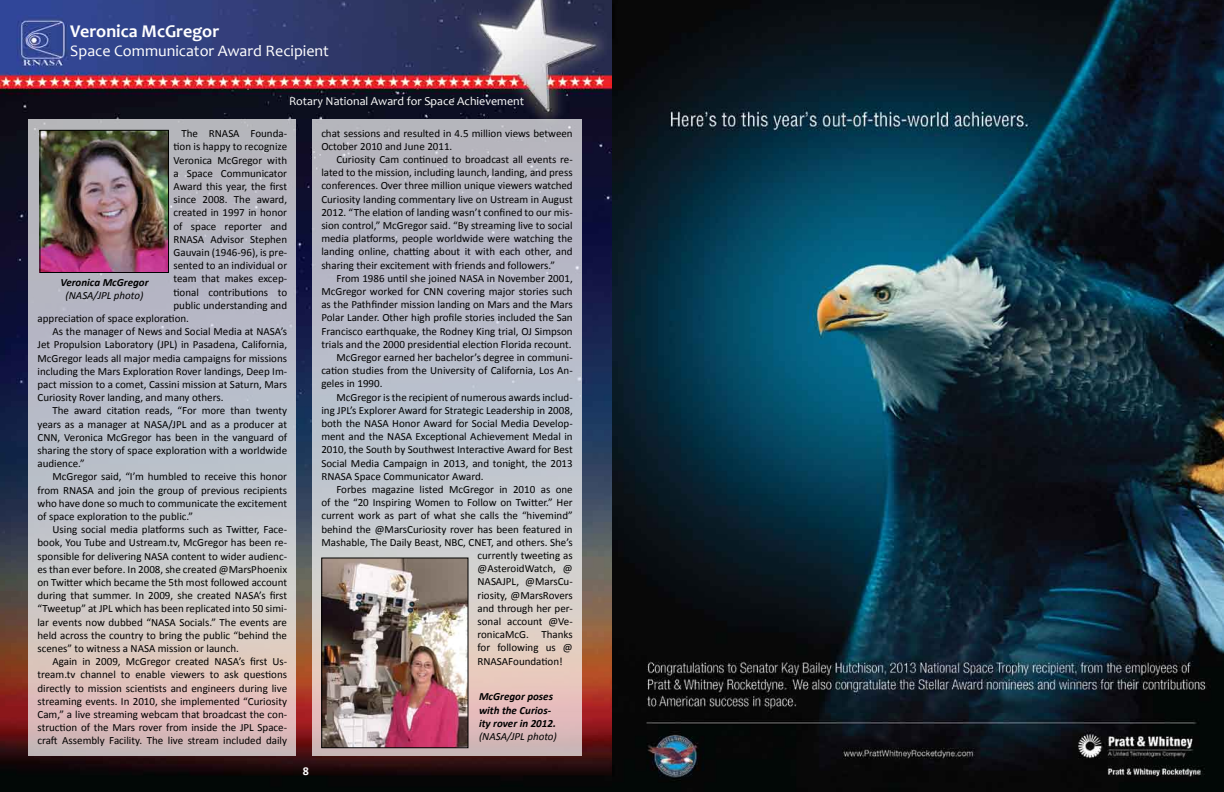
<style>
.page{position:relative;width:1224px;height:792px;background:#fff}
.page>*{position:absolute;margin:0;border:0;box-sizing:border-box;transform-origin:0 0}
.t1{font:700 18px "Candara";color:#fff}
.t2{font:16px "Candara";color:#fff}
.t3{font:12px "Candara";color:#fff}
.t4{font:700 12px "Calibri";color:#fff}
.t5{font:11px/13.2px "Calibri";color:#000}
.t6{font:italic 700 11px/13.2px "Calibri";color:#000}
.t7{font:italic 11px "Calibri";color:#000}
</style>
<div class="page">
<img style="left:0;top:0;width:1224px;height:792px">
<svg style="left:28px;top:119px;width:268px;height:637px;background:#c3bec4"></svg>
<svg style="left:312px;top:119px;width:270px;height:637px;background:#bfbec6"></svg>
<img style="left:41px;top:132px;width:126px;height:139px">
<div style="left:39px;top:130px;width:130px;height:143px;border:1px solid #000"></div>
<img style="left:323px;top:560px;width:143px;height:186px">
<div style="left:321px;top:558px;width:147px;height:190px;border:1px solid #000"></div>
<h1 class="t1" style="left:70px;top:20px;width:150px">Veronica McGregor</h1>
<h2 class="t2" style="left:70px;top:41px;width:260px">Space Communicator Award Recipient</h2>
<p class="t3" style="left:289px;top:93px;width:237px">Rotary National Award for Space Achievement</p>
<p class="t5" style="left:182px;top:127px;width:107px">The RNASA Founda-</p>
<p class="t5" style="left:174px;top:140px;width:115px">tion is happy to recognize</p>
<p class="t5" style="left:174px;top:153px;width:115px">Veronica McGregor with</p>
<p class="t5" style="left:174px;top:167px;width:115px">a Space Communicator</p>
<p class="t5" style="left:174px;top:180px;width:115px">Award this year, the first</p>
<p class="t5" style="left:174px;top:193px;width:115px">since 2008. The award,</p>
<p class="t5" style="left:174px;top:206px;width:115px">created in 1997 in honor</p>
<p class="t5" style="left:174px;top:219px;width:115px">of space reporter and</p>
<p class="t5" style="left:174px;top:233px;width:115px">RNASA Advisor Stephen</p>
<p class="t5" style="left:174px;top:246px;width:115px">Gauvain (1946-96), is pre-</p>
<p class="t5" style="left:174px;top:259px;width:115px">sented to an individual or</p>
<p class="t5" style="left:174px;top:272px;width:115px">team that makes excep-</p>
<p class="t5" style="left:174px;top:285px;width:115px">tional contributions to</p>
<p class="t5" style="left:174px;top:299px;width:115px">public understanding and</p>
<p class="t5" style="left:38px;top:312px;width:153px">appreciation of space exploration.</p>
<p class="t5" style="left:53px;top:325px;width:236px">As the manager of News and Social Media at NASA’s</p>
<p class="t5" style="left:38px;top:338px;width:251px">Jet Propulsion Laboratory (JPL) in Pasadena, California,</p>
<p class="t5" style="left:38px;top:351px;width:251px">McGregor leads all major media campaigns for missions</p>
<p class="t5" style="left:38px;top:365px;width:251px">including the Mars Exploration Rover landings, Deep Im-</p>
<p class="t5" style="left:38px;top:378px;width:251px">pact mission to a comet, Cassini mission at Saturn, Mars</p>
<p class="t5" style="left:38px;top:391px;width:187px">Curiosity Rover landing, and many others.</p>
<p class="t5" style="left:53px;top:404px;width:236px">The award citation reads, “For more than twenty</p>
<p class="t5" style="left:38px;top:417px;width:251px">years as a manager at NASA/JPL and as a producer at</p>
<p class="t5" style="left:37px;top:431px;width:251px">CNN, Veronica McGregor has been in the vanguard of</p>
<p class="t5" style="left:38px;top:444px;width:251px">sharing the story of space exploration with a worldwide</p>
<p class="t5" style="left:38px;top:457px;width:49px">audience.”</p>
<p class="t5" style="left:53px;top:470px;width:236px">McGregor said, “I’m humbled to receive this honor</p>
<p class="t5" style="left:37px;top:483px;width:251px">from RNASA and join the group of previous recipients</p>
<p class="t5" style="left:37px;top:497px;width:251px">who have done so much to communicate the excitement</p>
<p class="t5" style="left:37px;top:510px;width:157px">of space exploration to the public.”</p>
<p class="t5" style="left:52px;top:523px;width:236px">Using social media platforms such as Twitter, Face-</p>
<p class="t5" style="left:37px;top:536px;width:251px">book, You Tube and Ustream.tv, McGregor has been re-</p>
<p class="t5" style="left:37px;top:549px;width:251px">sponsible for delivering NASA content to wider audienc-</p>
<p class="t5" style="left:37px;top:563px;width:251px">es than ever before. In 2008, she created @MarsPhoenix</p>
<p class="t5" style="left:37px;top:576px;width:251px">on Twitter which became the 5th most followed account</p>
<p class="t5" style="left:37px;top:589px;width:251px">during that summer. In 2009, she created NASA’s first</p>
<p class="t5" style="left:37px;top:602px;width:251px">“Tweetup” at JPL which has been replicated into 50 simi-</p>
<p class="t5" style="left:37px;top:615px;width:251px">lar events now dubbed “NASA Socials.” The events are</p>
<p class="t5" style="left:37px;top:629px;width:251px">held across the country to bring the public “behind the</p>
<p class="t5" style="left:37px;top:642px;width:203px">scenes” to witness a NASA mission or launch.</p>
<p class="t5" style="left:52px;top:655px;width:236px">Again in 2009, McGregor created NASA’s first Us-</p>
<p class="t5" style="left:37px;top:668px;width:251px">tream.tv channel to enable viewers to ask questions</p>
<p class="t5" style="left:37px;top:681px;width:251px">directly to mission scientists and engineers during live</p>
<p class="t5" style="left:37px;top:695px;width:251px">streaming events. In 2010, she implemented “Curiosity</p>
<p class="t5" style="left:37px;top:708px;width:251px">Cam,” a live streaming webcam that broadcast the con-</p>
<p class="t5" style="left:37px;top:721px;width:251px">struction of the Mars rover from inside the JPL Space-</p>
<p class="t5" style="left:37px;top:734px;width:251px">craft Assembly Facility. The live stream included daily</p>
<p class="t6" style="left:60px;top:276px;width:90px">Veronica McGregor</p>
<p class="t7" style="left:66px;top:288px;width:79px">(NASA/JPL photo)</p>
<p class="t4" style="left:303px;top:763px;width:8px">8</p>
<p class="t5" style="left:321px;top:126px;width:253px">chat sessions and resulted in 4.5 million views between<br>October 2010 and June 2011.</p>
<p class="t5" style="left:321px;top:153px;width:253px;text-align:justify;text-indent:15px">Curiosity Cam continued to broadcast all events re&shy;lated to the mission, including launch, landing, and press conferences. Over three million unique viewers watched Curiosity landing commentary live on Ustream in August 2012. “The elation of landing wasn’t confined to our mis&shy;sion control,” McGregor said. “By streaming live to social media platforms, people worldwide were watching the landing online, chatting about it with each other, and sharing their excitement with friends and followers.”</p>
<p class="t5" style="left:336px;top:272px;width:238px">From 1986 until she joined NASA in November 2001,</p>
<p class="t5" style="left:321px;top:285px;width:253px">McGregor worked for CNN covering major stories such</p>
<p class="t5" style="left:321px;top:298px;width:253px">as the Pathfinder mission landing on Mars and the Mars</p>
<p class="t5" style="left:321px;top:311px;width:253px">Polar Lander. Other high profile stories included the San</p>
<p class="t5" style="left:321px;top:324px;width:253px">Francisco earthquake, the Rodney King trial, OJ Simpson</p>
<p class="t5" style="left:321px;top:338px;width:252px">trials and the 2000 presidential election Florida recount.</p>
<p class="t5" style="left:336px;top:351px;width:238px">McGregor earned her bachelor’s degree in communi-</p>
<p class="t5" style="left:321px;top:364px;width:253px">cation studies from the University of California, Los An-</p>
<p class="t5" style="left:321px;top:377px;width:63px">geles in 1990.</p>
<p class="t5" style="left:336px;top:390px;width:238px">McGregor is the recipient of numerous awards includ-</p>
<p class="t5" style="left:321px;top:404px;width:253px">ing JPL’s Explorer Award for Strategic Leadership in 2008,</p>
<p class="t5" style="left:321px;top:417px;width:253px">both the NASA Honor Award for Social Media Develop-</p>
<p class="t5" style="left:321px;top:430px;width:253px">ment and the NASA Exceptional Achievement Medal in</p>
<p class="t5" style="left:321px;top:443px;width:253px">2010, the South by Southwest Interactive Award for Best</p>
<p class="t5" style="left:321px;top:456px;width:253px">Social Media Campaign in 2013, and tonight, the 2013</p>
<p class="t5" style="left:321px;top:470px;width:164px">RNASA Space Communicator Award.</p>
<p class="t5" style="left:336px;top:483px;width:238px">Forbes magazine listed McGregor in 2010 as one</p>
<p class="t5" style="left:321px;top:496px;width:253px">of the “20 Inspiring Women to Follow on Twitter.” Her</p>
<p class="t5" style="left:321px;top:509px;width:253px">current work as part of what she calls the “hivemind”</p>
<p class="t5" style="left:321px;top:522px;width:253px">behind the @MarsCuriosity rover has been featured in</p>
<p class="t5" style="left:321px;top:536px;width:253px">Mashable, The Daily Beast, NBC, CNET, and others. She’s</p>
<p class="t5" style="left:478px;top:549px;width:97px">currently tweeting as</p>
<p class="t5" style="left:478px;top:562px;width:97px">@AsteroidWatch, @</p>
<p class="t5" style="left:478px;top:575px;width:97px">NASAJPL, @MarsCu-</p>
<p class="t5" style="left:478px;top:588px;width:97px">riosity, @MarsRovers</p>
<p class="t5" style="left:478px;top:602px;width:97px">and through her per-</p>
<p class="t5" style="left:478px;top:615px;width:97px">sonal account @Ve-</p>
<p class="t5" style="left:478px;top:628px;width:97px">ronicaMcG. Thanks</p>
<p class="t5" style="left:478px;top:641px;width:97px">for following us @</p>
<p class="t5" style="left:478px;top:654px;width:87px">RNASAFoundation!</p>
<p class="t6" style="left:479px;top:690px;width:78px">McGregor poses with the Curios&shy;ity rover in 2012.</p>
<p class="t7" style="left:479px;top:729px;width:79px">(NASA/JPL photo)</p>
</div>
